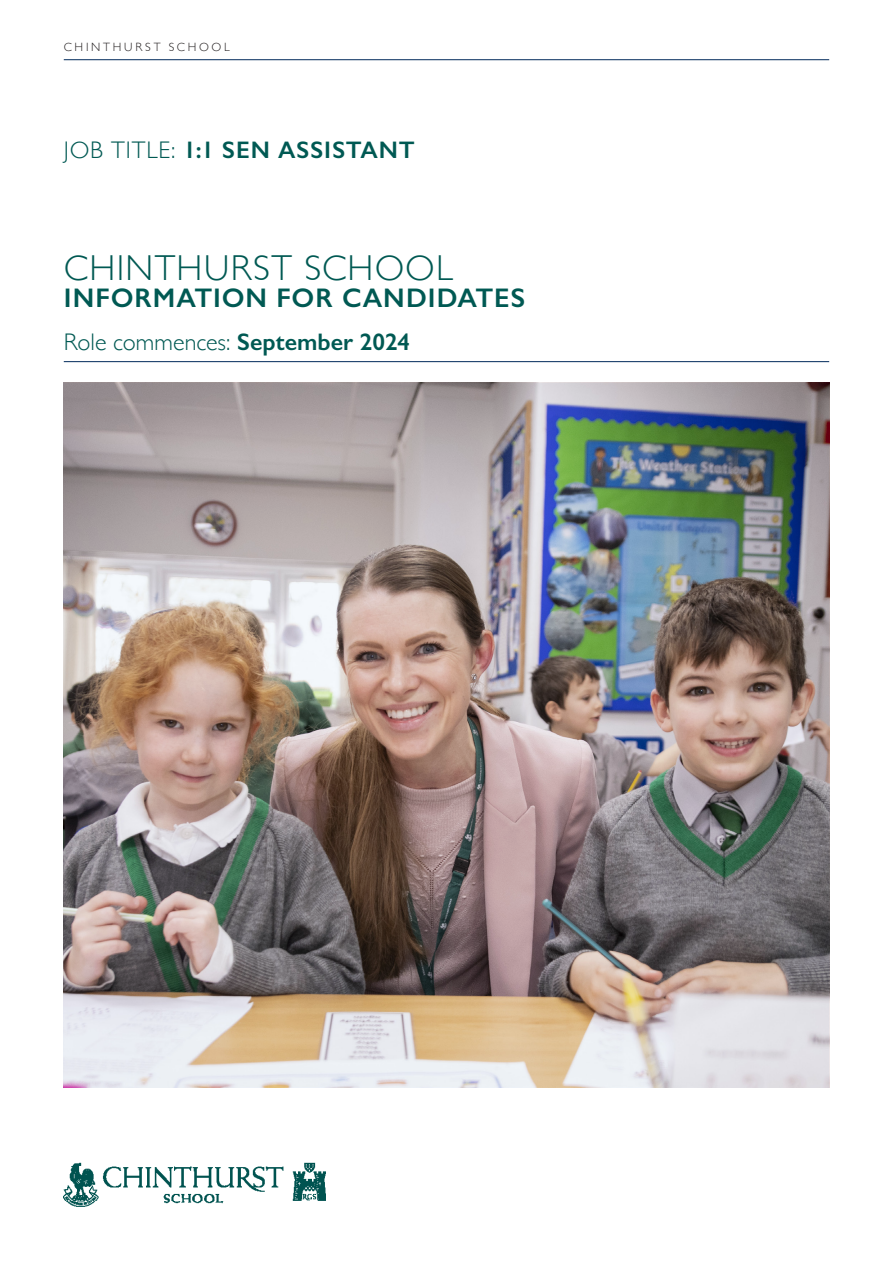
<style>
.page{position:relative;width:893px;height:1263px;background:#fff}
.page>*{position:absolute;margin:0;border:0;box-sizing:border-box;transform-origin:0 0}
.Reigate_Grammar_Schoool_Page_1{font:300 36px "Gill Sans";letter-spacing:.035em;color:#005953}
.Infor_For_Candidates_Page_1{font:600 27px "Gill Sans";letter-spacing:.035em;color:#005953}
.Role_Commences_Page_1{font:300 24px "Gill Sans";color:#005953}
.Job_Title_Page_1{font:600 24px "Gill Sans";letter-spacing:.04em;color:#005953}
.t1{font:300 12px "Gill Sans";letter-spacing:.225em;color:#231f20}
.s1{font-weight:300}
.s2{font-weight:600}
</style>
<div class="page">
<hr style="left:64px;top:361px;width:765px;height:1px;background:#002a5b">
<hr style="left:64px;top:59px;width:765px;height:1px;background:#002a5b">
<img style="left:64px;top:1162px;width:261px;height:45px">
<img style="left:64px;top:383px;width:765px;height:704px">
<p class="t1" style="left:64px;top:38px;width:167px">CHINTHURST SCHOOL</p>
<p class="Job_Title_Page_1" style="left:64px;top:135px;width:352px"><span class="s1">JOB TITLE:</span> 1:1 SEN ASSISTANT</p>
<p class="Reigate_Grammar_Schoool_Page_1" style="left:64px;top:240px;width:391px">CHINTHURST SCHOOL</p>
<p class="Infor_For_Candidates_Page_1" style="left:64px;top:282px;width:463px">INFORMATION FOR CANDIDATES</p>
<p class="Role_Commences_Page_1" style="left:64px;top:323px;width:348px">Role commences: <span class="s2">September 2024</span></p>
</div>
